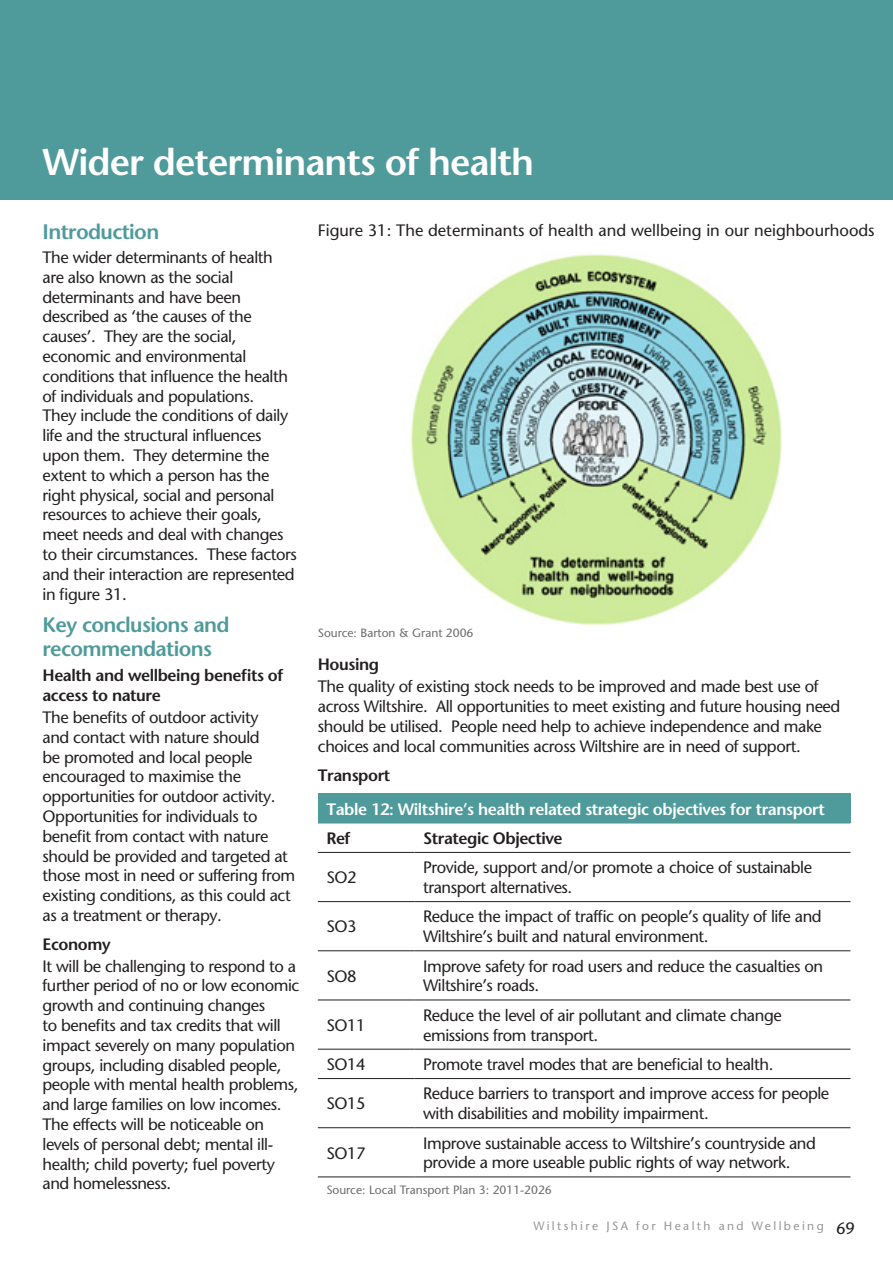
<style>
.page{position:relative;width:893px;height:1263px;background:#fff}
.page>*{position:absolute;margin:0;border:0;box-sizing:border-box;transform-origin:0 0}
.t1{font:600 37.2px "Stone Sans";letter-spacing:-.025em;color:#fff}
.t2{font:600 21px/24px "Stone Sans";letter-spacing:-.03em;color:#4f9a9b}
.t3{font:16.5px/19.8px "Stone Sans";letter-spacing:-.025em;color:#231f20}
.t4{font:600 16.5px/20.2px "Stone Sans";letter-spacing:-.025em;color:#231f20}
.t5{font:500 16.5px "Stone Sans Std";color:#231f20}
.t6{font:600 16.5px "Stone Sans";letter-spacing:-.025em;color:#fff}
.t7{font:500 12px "Stone Sans Std";color:#6c6d70}
.t8{font:500 12px "Stone Sans Std";letter-spacing:.2em;color:#939598}
.s1{font-size:16.5px;color:#231f20}
</style>
<div class="page">
<div style="left:0;top:0;width:893px;height:200px;background:#4f9a9b"></div>
<img style="left:410px;top:254px;width:372px;height:371px">
<div style="left:318px;top:794px;width:532px;height:29px;background:#4f9a9b"></div>
<svg style="left:318px;top:851px;width:532px;height:326px"></svg>
<hr style="left:318px;top:852px;width:97px;height:1px;background:#231f20">
<hr style="left:415px;top:852px;width:435px;height:1px;background:#231f20">
<hr style="left:318px;top:901px;width:97px;height:1px;background:#231f20">
<hr style="left:415px;top:901px;width:435px;height:1px;background:#231f20">
<hr style="left:318px;top:950px;width:97px;height:1px;background:#231f20">
<hr style="left:415px;top:950px;width:435px;height:1px;background:#231f20">
<hr style="left:318px;top:1000px;width:97px;height:1px;background:#231f20">
<hr style="left:415px;top:1000px;width:435px;height:1px;background:#231f20">
<hr style="left:318px;top:1049px;width:97px;height:1px;background:#231f20">
<hr style="left:415px;top:1049px;width:435px;height:1px;background:#231f20">
<hr style="left:318px;top:1078px;width:97px;height:1px;background:#231f20">
<hr style="left:415px;top:1078px;width:435px;height:1px;background:#231f20">
<hr style="left:318px;top:1127px;width:97px;height:1px;background:#231f20">
<hr style="left:415px;top:1127px;width:435px;height:1px;background:#231f20">
<hr style="left:318px;top:1177px;width:97px;height:1px;background:#231f20">
<hr style="left:415px;top:1177px;width:435px;height:1px;background:#231f20">
<hr style="left:318px;top:793px;width:97px;height:1px;background:#4f9a9b">
<hr style="left:415px;top:793px;width:435px;height:1px;background:#4f9a9b">
<hr style="left:318px;top:823px;width:97px;height:1px;background:#4f9a9b">
<hr style="left:415px;top:823px;width:435px;height:1px;background:#4f9a9b">
<h1 class="t1" style="left:43px;top:139px;width:493px">Wider determinants of health</h1>
<p class="t2" style="left:43px;top:220px;width:118px">Introduction</p>
<p class="t3" style="left:43px;top:247px;width:256px">The wider determinants of health are also known as the social determinants and have been described as ‘the causes of the causes’. They are the social, economic and environmental conditions that influence the health of individuals and populations.<br>They include the conditions of daily life and the structural influences upon them. They determine the extent to which a person has the right physical, social and personal resources to achieve their goals, meet needs and deal with changes to their circumstances. These factors and their interaction are represented in figure 31.</p>
<p class="t2" style="left:43px;top:613px;width:189px">Key conclusions and recommendations</p>
<p class="t4" style="left:43px;top:665px;width:242px">Health and wellbeing benefits of access to nature</p>
<p class="t3" style="left:43px;top:707px;width:254px">The benefits of outdoor activity<br>and contact with nature should<br>be promoted and local people encouraged to maximise the opportunities for outdoor activity.<br>Opportunities for individuals to benefit from contact with nature should be provided and targeted at those most in need or suffering from existing conditions, as this could act as a treatment or therapy.</p>
<p class="t4" style="left:43px;top:934px;width:70px">Economy</p>
<p class="t3" style="left:43px;top:956px;width:258px">It will be challenging to respond to a further period of no or low economic growth and continuing changes<br>to benefits and tax credits that will impact severely on many population groups, including disabled people, people with mental health problems, and large families on low incomes.<br>The effects will be noticeable on levels of personal debt; mental ill&shy;health; child poverty; fuel poverty and homelessness.</p>
<p class="t5" style="left:318px;top:221px;width:558px">Figure 31: The determinants of health and wellbeing in our neighbourhoods</p>
<p class="t7" style="left:318px;top:626px;width:157px">Source: Barton &amp; Grant 2006</p>
<p class="t4" style="left:318px;top:654px;width:63px">Housing</p>
<p class="t3" style="left:318px;top:677px;width:524px">The quality of existing stock needs to be improved and made best use of across Wiltshire. All opportunities to meet existing and future housing need should be utilised. People need help to achieve independence and make choices and local communities across Wiltshire are in need of support.</p>
<p class="t4" style="left:318px;top:765px;width:74px">Transport</p>
<p class="t6" style="left:326px;top:799px;width:500px">Table 12: Wiltshire’s health related strategic objectives for transport</p>
<p class="t4" style="left:326px;top:828px;width:26px">Ref</p>
<p class="t4" style="left:423px;top:828px;width:141px">Strategic Objective</p>
<p class="t3" style="left:326px;top:867px;width:32px">SO2</p>
<p class="t3" style="left:423px;top:858px;width:390px">Provide, support and/or promote a choice of sustainable transport alternatives.</p>
<p class="t3" style="left:326px;top:917px;width:32px">SO3</p>
<p class="t3" style="left:423px;top:907px;width:400px">Reduce the impact of traffic on people’s quality of life and<br>Wiltshire’s built and natural environment.</p>
<p class="t3" style="left:326px;top:966px;width:32px">SO8</p>
<p class="t3" style="left:423px;top:956px;width:402px">Improve safety for road users and reduce the casualties on<br>Wiltshire’s roads.</p>
<p class="t3" style="left:326px;top:1015px;width:41px">SO11</p>
<p class="t3" style="left:423px;top:1005px;width:360px">Reduce the level of air pollutant and climate change emissions from transport.</p>
<p class="t3" style="left:326px;top:1054px;width:41px">SO14</p>
<p class="t3" style="left:423px;top:1054px;width:352px">Promote travel modes that are beneficial to health.</p>
<p class="t3" style="left:326px;top:1094px;width:41px">SO15</p>
<p class="t3" style="left:423px;top:1084px;width:408px">Reduce barriers to transport and improve access for people with disabilities and mobility impairment.</p>
<p class="t3" style="left:326px;top:1143px;width:41px">SO17</p>
<p class="t3" style="left:423px;top:1133px;width:394px">Improve sustainable access to Wiltshire’s countryside and provide a more useable public rights of way network.</p>
<p class="t7" style="left:326px;top:1183px;width:227px">Source: Local Transport Plan 3: 2011-2026</p>
<p class="t8" style="left:533px;top:1219px;width:323px">Wiltshire JSA for Health and Wellbeing <span class="s1">69</span></p>
</div>
